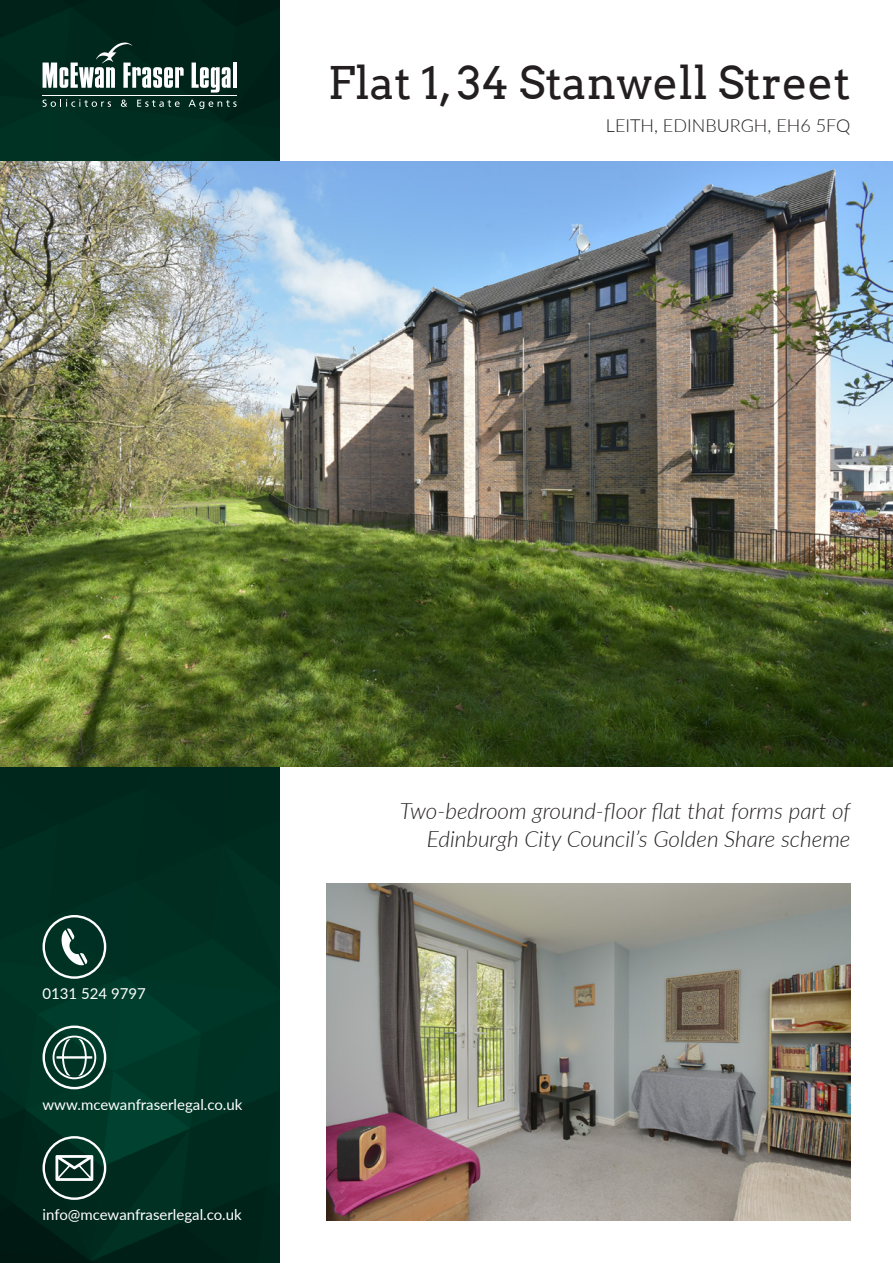
<style>
.page{position:relative;width:893px;height:1263px;background:#fff}
.page>*{position:absolute;margin:0;border:0;box-sizing:border-box;transform-origin:0 0}
.t1{font:45px "Arvo";color:#231f20}
.t2{font:italic 300 22.5px/27px "Lato";color:#231f20;text-align:right}
.t3{font:300 18px "Lato";color:#231f20}
.t4{font:15px "Lato";color:#fff}
</style>
<div class="page">
<img style="left:0;top:0;width:279px;height:1263px">
<img style="left:0;top:162px;width:893px;height:605px">
<svg style="left:43px;top:43px;width:141px;height:45px"></svg>
<svg style="left:192px;top:63px;width:39px;height:30px"></svg>
<hr style="left:233px;top:63px;width:4px;height:25px;background:#fff">
<hr style="left:43px;top:95px;width:194px;height:1px;background:#fff">
<svg style="left:43px;top:99px;width:68px;height:8px"></svg>
<svg style="left:121px;top:100px;width:6px;height:7px"></svg>
<svg style="left:137px;top:100px;width:43px;height:7px"></svg>
<svg style="left:189px;top:100px;width:48px;height:9px"></svg>
<img style="left:326px;top:883px;width:524px;height:337px">
<svg style="left:43px;top:915px;width:63px;height:64px;background:#335a4f"></svg>
<svg style="left:43px;top:1025px;width:63px;height:64px;background:#3a6559"></svg>
<svg style="left:43px;top:1136px;width:63px;height:64px;background:#3a5b52"></svg>
<h1 class="t1" style="left:328px;top:55px;width:524px">Flat 1, 34 Stanwell Street</h1>
<p class="t3" style="left:606px;top:113px;width:246px">LEITH, EDINBURGH, EH6 5FQ</p>
<p class="t4" style="left:43px;top:983px;width:105px">0131 524 9797</p>
<p class="t4" style="left:43px;top:1094px;width:201px">www.mcewanfraserlegal.co.uk</p>
<p class="t4" style="left:43px;top:1204px;width:201px">info@mcewanfraserlegal.co.uk</p>
<p class="t2" style="left:400px;top:797px;width:452px">Two-bedroom ground-floor flat that forms part of<br>Edinburgh City Council’s Golden Share scheme</p>
</div>
